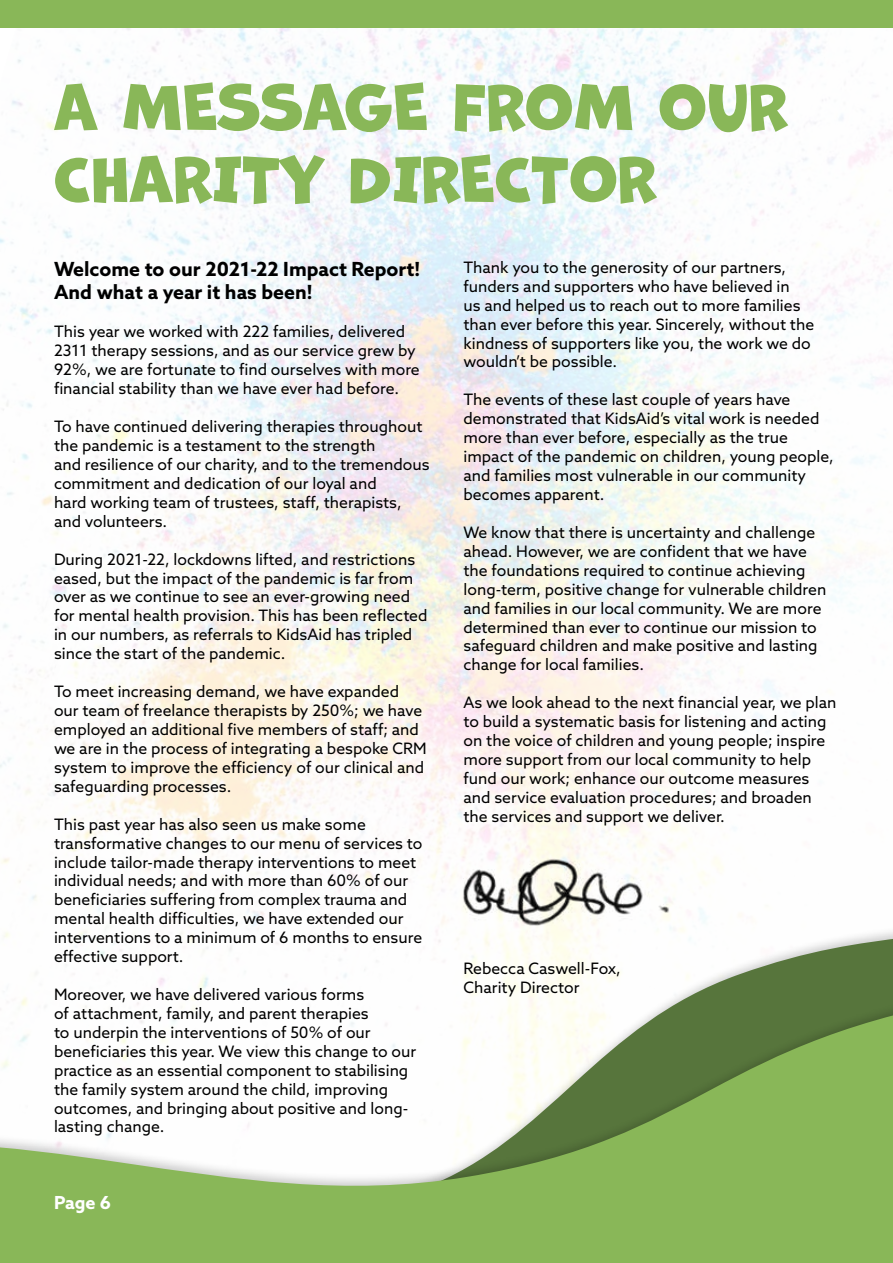
<style>
.page{position:relative;width:893px;height:1263px;background:#fff}
.page>*{position:absolute;margin:0;border:0;box-sizing:border-box;transform-origin:0 0}
.t1{font:60px/72px "Marvin";color:#89b758}
.t2{font:700 19.5px/23.4px "Azo Sans";color:#000}
.t3{font:700 18px "Azo Sans";color:#fff}
.t4{font:15.75px/18.9px "Azo Sans";color:#000}
</style>
<div class="page">
<img style="left:0;top:28px;width:893px;height:823px">
<svg style="left:0;top:851px;width:893px;height:412px"></svg>
<div style="left:0;top:0;width:893px;height:28px;background:#89b758"></div>
<h1 class="t1" style="left:54px;top:73px;width:735px">A MESSAGE FROM OUR<br>CHARITY DIRECTOR</h1>
<p class="t2" style="left:54px;top:257px;width:368px">Welcome to our 2021-22 Impact Report!<br>And what a year it has been!</p>
<p class="t4" style="left:54px;top:322px;width:367px">This year we worked with 222 families, delivered 2311 therapy sessions, and as our service grew by 92%, we are fortunate to find ourselves with more financial stability than we have ever had before.</p>
<p class="t4" style="left:54px;top:417px;width:377px">To have continued delivering therapies throughout the pandemic is a testament to the strength<br>and resilience of our charity, and to the tremendous commitment and dedication of our loyal and<br>hard working team of trustees, staff, therapists, and volunteers.</p>
<p class="t4" style="left:54px;top:549px;width:375px">During 2021-22, lockdowns lifted, and restrictions eased, but the impact of the pandemic is far from over as we continue to see an ever-growing need for mental health provision. This has been reflected in our numbers, as referrals to KidsAid has tripled since the start of the pandemic.</p>
<p class="t4" style="left:54px;top:682px;width:374px">To meet increasing demand, we have expanded our team of freelance therapists by 250%; we have employed an additional five members of staff; and we are in the process of integrating a bespoke CRM system to improve the efficiency of our clinical and safeguarding processes.</p>
<p class="t4" style="left:54px;top:814px;width:370px">This past year has also seen us make some transformative changes to our menu of services to include tailor-made therapy interventions to meet individual needs; and with more than 60% of our beneficiaries suffering from complex trauma and mental health difficulties, we have extended our interventions to a minimum of 6 months to ensure effective support.</p>
<p class="t4" style="left:54px;top:985px;width:364px">Moreover, we have delivered various forms<br>of attachment, family, and parent therapies<br>to underpin the interventions of 50% of our beneficiaries this year. We view this change to our practice as an essential component to stabilising the family system around the child, improving outcomes, and bringing about positive and long&shy;lasting change.</p>
<p class="t3" style="left:54px;top:1190px;width:59px">Page 6</p>
<p class="t4" style="left:463px;top:258px;width:352px">Thank you to the generosity of our partners, funders and supporters who have believed in<br>us and helped us to reach out to more families than ever before this year. Sincerely, without the kindness of supporters like you, the work we do wouldn’t be possible.</p>
<p class="t4" style="left:463px;top:390px;width:372px">The events of these last couple of years have demonstrated that KidsAid’s vital work is needed more than ever before, especially as the true impact of the pandemic on children, young people, and families most vulnerable in our community becomes apparent.</p>
<p class="t4" style="left:463px;top:523px;width:364px">We know that there is uncertainty and challenge ahead. However, we are confident that we have the foundations required to continue achieving long-term, positive change for vulnerable children and families in our local community. We are more determined than ever to continue our mission to safeguard children and make positive and lasting change for local families.</p>
<p class="t4" style="left:463px;top:693px;width:374px">As we look ahead to the next financial year, we plan to build a systematic basis for listening and acting on the voice of children and young people; inspire more support from our local community to help fund our work; enhance our outcome measures and service evaluation procedures; and broaden the services and support we deliver.</p>
<p class="t4" style="left:463px;top:959px;width:159px">Rebecca Caswell-Fox,<br>Charity Director</p>
</div>
